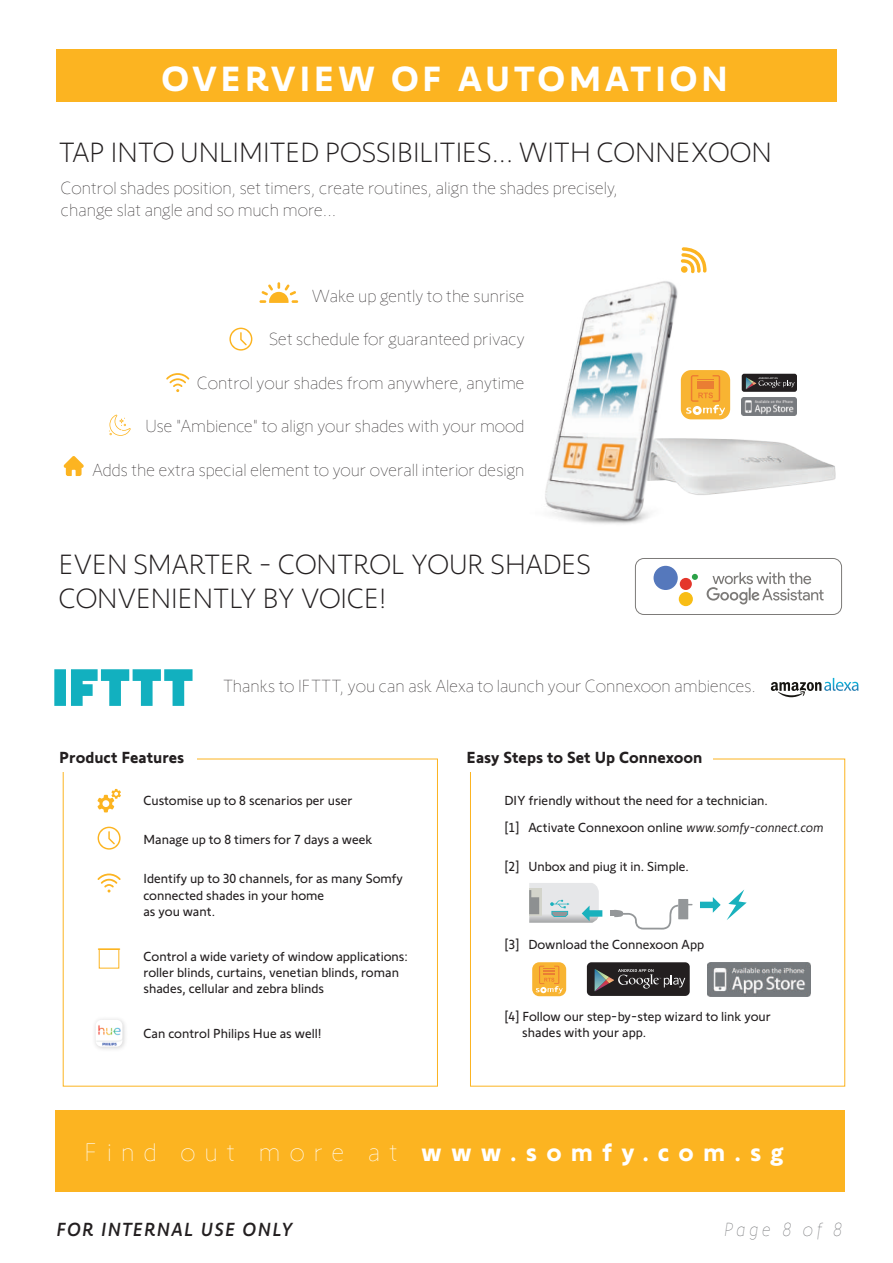
<style>
.page{position:relative;width:893px;height:1263px;background:#fff}
.page>*{position:absolute;margin:0;border:0;box-sizing:border-box;transform-origin:0 0}
.t1{font:700 36px "Somfy Sans";letter-spacing:.1em;color:#fff}
.t2{font:300 28.65px/34.3px "Somfy Sans";color:#231f20}
.t3{font:700 26.1px "Somfy Sans";letter-spacing:.35em;color:#fff}
.t4{font:italic 500 19.5px "Somfy Sans";letter-spacing:.065em;color:#231f20}
.t5{font:italic 200 19.5px "Somfy Sans";letter-spacing:.19em;color:#6c6d70}
.t6{font:200 18px/21.6px "Somfy Sans";color:#231f20}
.t7{font:700 16.5px "Somfy Sans";color:#231f20}
.t8{font:13.5px/16.2px "Somfy Sans";color:#231f20}
.s1{font-style:italic}
.s2{font-weight:200}
</style>
<div class="page">
<div style="left:56px;top:49px;width:781px;height:53px;background:#fcb421"></div>
<div style="left:56px;top:1111px;width:789px;height:81px;background:#fcb421"></div>
<img style="left:721px;top:370px;width:66px;height:50px">
<div style="left:742px;top:374px;width:55px;height:18px;background:#231f20;border-radius:2px"></div>
<svg style="left:746px;top:377px;width:49px;height:12px"></svg>
<img style="left:742px;top:398px;width:55px;height:18px">
<div style="left:681px;top:370px;width:49px;height:49px;background:#f8b432;border-radius:10px"></div>
<svg style="left:721px;top:407px;width:4px;height:8px"></svg>
<img style="left:721px;top:439px;width:115px;height:55px">
<img style="left:545px;top:273px;width:176px;height:251px">
<svg style="left:681px;top:247px;width:26px;height:26px"></svg>
<img style="left:533px;top:910px;width:70px;height:87px">
<div style="left:587px;top:962px;width:103px;height:34px;background:#231f20;border-radius:5px"></div>
<svg style="left:595px;top:969px;width:90px;height:22px"></svg>
<img style="left:707px;top:962px;width:104px;height:34px">
<div style="left:532px;top:962px;width:34px;height:34px;background:#f8b432;border-radius:7px"></div>
<svg style="left:536px;top:966px;width:27px;height:27px"></svg>
<svg style="left:98px;top:827px;width:23px;height:23px"></svg>
<svg style="left:229px;top:328px;width:23px;height:23px"></svg>
<svg style="left:259px;top:282px;width:39px;height:21px"></svg>
<svg style="left:166px;top:373px;width:23px;height:19px"></svg>
<svg style="left:97px;top:789px;width:24px;height:23px"></svg>
<svg style="left:109px;top:415px;width:22px;height:21px"></svg>
<svg style="left:64px;top:456px;width:20px;height:20px"></svg>
<svg style="left:97px;top:873px;width:24px;height:19px"></svg>
<div style="left:99px;top:949px;width:20px;height:19px;border:1px solid #fcb421"></div>
<hr style="left:99px;top:948px;width:20px;height:2px;background:#fcb421">
<img style="left:96px;top:1020px;width:26px;height:27px">
<svg style="left:700px;top:897px;width:21px;height:16px"></svg>
<svg style="left:529px;top:883px;width:73px;height:40px;background:#c9d5d7"></svg>
<div style="left:678px;top:899px;width:10px;height:20px;background:#949799"></div>
<svg style="left:610px;top:904px;width:82px;height:25px"></svg>
<svg style="left:727px;top:890px;width:20px;height:30px"></svg>
<svg style="left:54px;top:669px;width:139px;height:37px"></svg>
<svg style="left:771px;top:678px;width:87px;height:19px"></svg>
<div style="left:635px;top:558px;width:207px;height:57px;border:1px solid #7d7b79;border-radius:9px"></div>
<svg style="left:707px;top:572px;width:117px;height:32px"></svg>
<svg style="left:692px;top:574px;width:6px;height:6px"></svg>
<div style="left:680px;top:578px;width:12px;height:12px;background:#e4362b;border-radius:50%"></div>
<div style="left:679px;top:592px;width:14px;height:14px;background:#f8bd15;border-radius:50%"></div>
<div style="left:653px;top:566px;width:25px;height:24px;background:#5578bc;border-radius:50%"></div>
<h1 class="t1" style="left:161px;top:50px;width:568px">OVERVIEW OF AUTOMATION</h1>
<h2 class="t2" style="left:59px;top:132px;width:714px">TAP INTO UNLIMITED POSSIBILITIES... WITH CONNEXOON</h2>
<h3 class="t6" style="left:61px;top:176px;width:559px">Control shades position, set timers, create routines, align the shades precisely, change slat angle and so much more...</h3>
<h3 class="t6" style="left:312px;top:283px;width:214px">Wake up gently to the sunrise</h3>
<h3 class="t6" style="left:269px;top:327px;width:257px">Set schedule for guaranteed privacy</h3>
<h3 class="t6" style="left:197px;top:370px;width:329px">Control your shades from anywhere, anytime</h3>
<h3 class="t6" style="left:145px;top:414px;width:381px">Use "Ambience" to align your shades with your mood</h3>
<h3 class="t6" style="left:93px;top:457px;width:433px">Adds the extra special element to your overall interior design</h3>
<h2 class="t2" style="left:59px;top:544px;width:534px">EVEN SMARTER - CONTROL YOUR SHADES<br>CONVENIENTLY BY VOICE!</h2>
<h3 class="t6" style="left:223px;top:673px;width:535px">Thanks to IFTTT, you can ask Alexa to launch your Connexoon ambiences.</h3>
<p class="t7" style="left:59px;top:743px;width:127px">Product Features</p>
<p class="t7" style="left:467px;top:743px;width:237px">Easy Steps to Set Up Connexoon</p>
<p class="t8" style="left:143px;top:791px;width:211px">Customise up to 8 scenarios per user</p>
<p class="t8" style="left:143px;top:830px;width:230px">Manage up to 8 timers for 7 days a week</p>
<p class="t8" style="left:143px;top:869px;width:261px">Identify up to 30 channels, for as many Somfy connected shades in your home<br>as you want.</p>
<p class="t8" style="left:143px;top:947px;width:266px">Control a wide variety of window applications: roller blinds, curtains, venetian blinds, roman shades, cellular and zebra blinds</p>
<p class="t8" style="left:143px;top:1024px;width:180px">Can control Philips Hue as well!</p>
<p class="t8" style="left:504px;top:786px;width:320px;line-height:27px">DIY friendly without the need for a technician.<br>[1] Activate Connexoon online <span class="s1">www.somfy-connect.com</span></p>
<p class="t8" style="left:504px;top:857px;width:186px">[2] Unbox and piug it in. Simple.</p>
<p class="t8" style="left:504px;top:935px;width:201px">[3] Download the Connexoon App</p>
<p class="t8" style="left:522px;top:1007px;width:250px;text-indent:-18px">[4] Follow our step-by-step wizard to link your shades with your app.</p>
<h3 class="t3" style="left:85px;top:1131px;width:701px"><span class="s2">Find out more at</span> www.somfy.com.sg</h3>
<h3 class="t4" style="left:56px;top:1214px;width:238px">FOR INTERNAL USE ONLY</h3>
<h3 class="t5" style="left:723px;top:1215px;width:120px">Page 8 of 8</h3>
</div>
